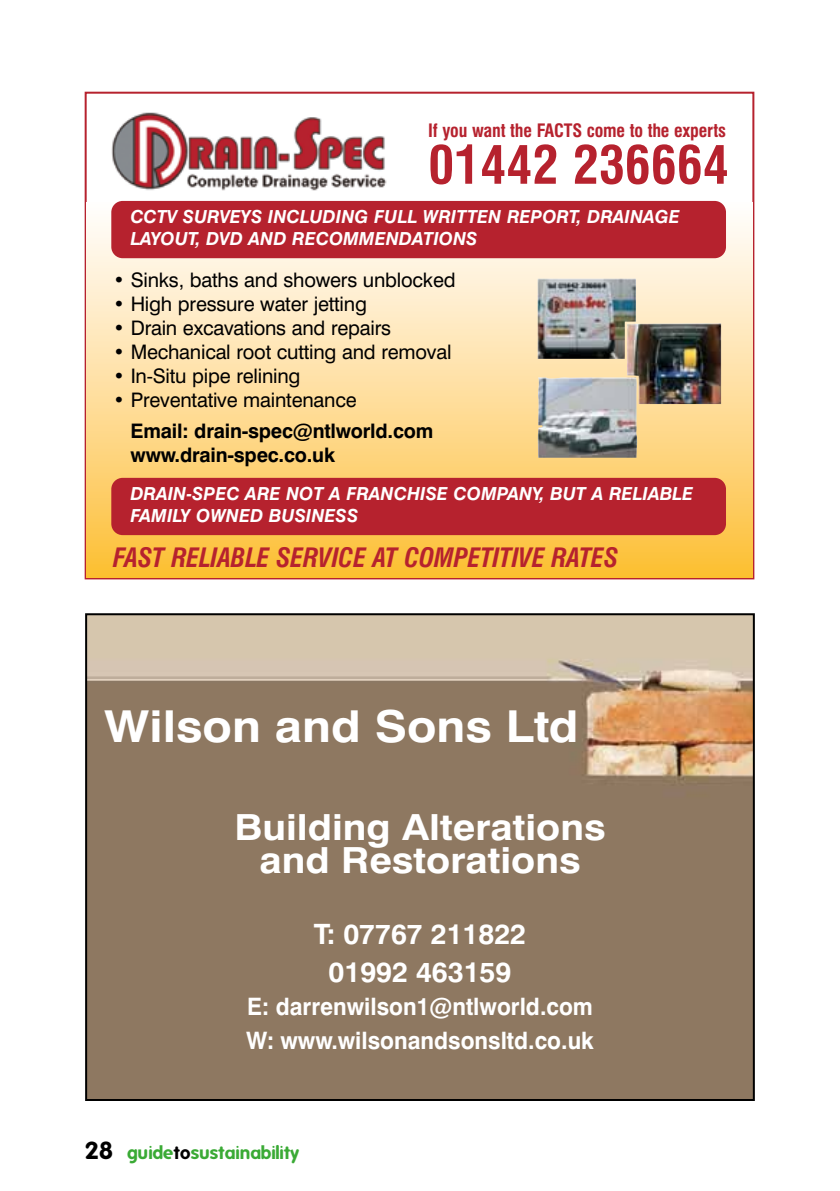
<style>
.page{position:relative;width:840px;height:1191px;background:#fff}
.page>*{position:absolute;margin:0;border:0;box-sizing:border-box;transform-origin:0 0}
.t1{font:700 condensed 52px "Swiss 721 BT";color:#b6222e}
.t2{font:700 44px "Swiss 721 BT";color:#fff;scale:1.1 1}
.t3{font:700 36px/33.4px "Swiss 721 BT";color:#fff;text-align:center;scale:1.1 1}
.t4{font:700 28px/37.4px "Swiss 721 BT";color:#fff;text-align:center}
.t5{font:italic 700 condensed 26px "Swiss 721 BT";letter-spacing:-.01em;color:#b6222e}
.t6{font:700 24px/33.4px "Swiss 721 BT";color:#fff;scale:.95 1}
.t7{font:20px "Swiss 721 BT";letter-spacing:-.01em;color:#000}
.t8{font:700 20px/24px "Swiss 721 BT";letter-spacing:-.01em;color:#000}
.t9{font:italic 700 18px/21.6px "Swiss 721 BT";color:#fff}
.t10{font:700 condensed 18px "Swiss 721 BT";letter-spacing:-.01em;color:#b6222e}
.t11{font:700 18px "Folks";color:#3aaa35}
.s1{font-size:24px;color:#000}
.s2{color:#000}
</style>
<div class="page">
<img style="left:111px;top:112px;width:276px;height:79px">
<div style="left:86px;top:202px;width:666px;height:376px;background:linear-gradient(to bottom,#fffdff,#fdc039)"></div>
<img style="left:536px;top:279px;width:184px;height:179px">
<div style="left:111px;top:201px;width:614px;height:57px;background:#b6222e;border-radius:11px"></div>
<div style="left:111px;top:478px;width:614px;height:57px;background:#b6222e;border-radius:11px"></div>
<img style="left:88px;top:616px;width:663px;height:482px">
<div style="left:85px;top:613px;width:669px;height:488px;border:2px solid #000"></div>
<p class="t10" style="left:428px;top:119px;width:299px">If you want the FACTS come to the experts</p>
<h1 class="t1" style="left:428px;top:134px;width:302px">01442 236664</h1>
<p class="t9" style="left:130px;top:206px;width:551px">CCTV SURVEYS INCLUDING FULL WRITTEN REPORT, DRAINAGE<br>LAYOUT, DVD AND RECOMMENDATIONS</p>
<p class="t7" style="left:113px;top:268px;width:343px">• Sinks, baths and showers unblocked</p>
<p class="t7" style="left:113px;top:292px;width:255px">• High pressure water jetting</p>
<p class="t7" style="left:113px;top:316px;width:279px">• Drain excavations and repairs</p>
<p class="t7" style="left:113px;top:340px;width:339px">• Mechanical root cutting and removal</p>
<p class="t7" style="left:113px;top:364px;width:188px">• In-Situ pipe relining</p>
<p class="t7" style="left:113px;top:388px;width:245px">• Preventative maintenance</p>
<p class="t8" style="left:131px;top:418px;width:304px">Email: drain-spec@ntlworld.com www.drain-spec.co.uk</p>
<p class="t9" style="left:130px;top:483px;width:564px">DRAIN-SPEC ARE NOT A FRANCHISE COMPANY, BUT A RELIABLE<br>FAMILY OWNED BUSINESS</p>
<h3 class="t5" style="left:113px;top:542px;width:506px">FAST RELIABLE SERVICE AT COMPETITIVE RATES</h3>
<h2 class="t2" style="left:104px;top:700px;width:432px">Wilson and Sons Ltd</h2>
<h3 class="t3" style="left:234px;top:810px;width:339px">Building Alterations and Restorations</h3>
<h3 class="t4" style="left:314px;top:915px;width:214px">T: 07767 211822<br>01992 463159</h3>
<p class="t6" style="left:246px;top:990px;width:367px">E: darrenwilson1@ntlworld.com<br>W: www.wilsonandsonsltd.co.uk</p>
<p class="t11" style="left:85px;top:1142px;width:215px"><span class="s1">28</span> guide<span class="s2">to</span>sustainability</p>
</div>
